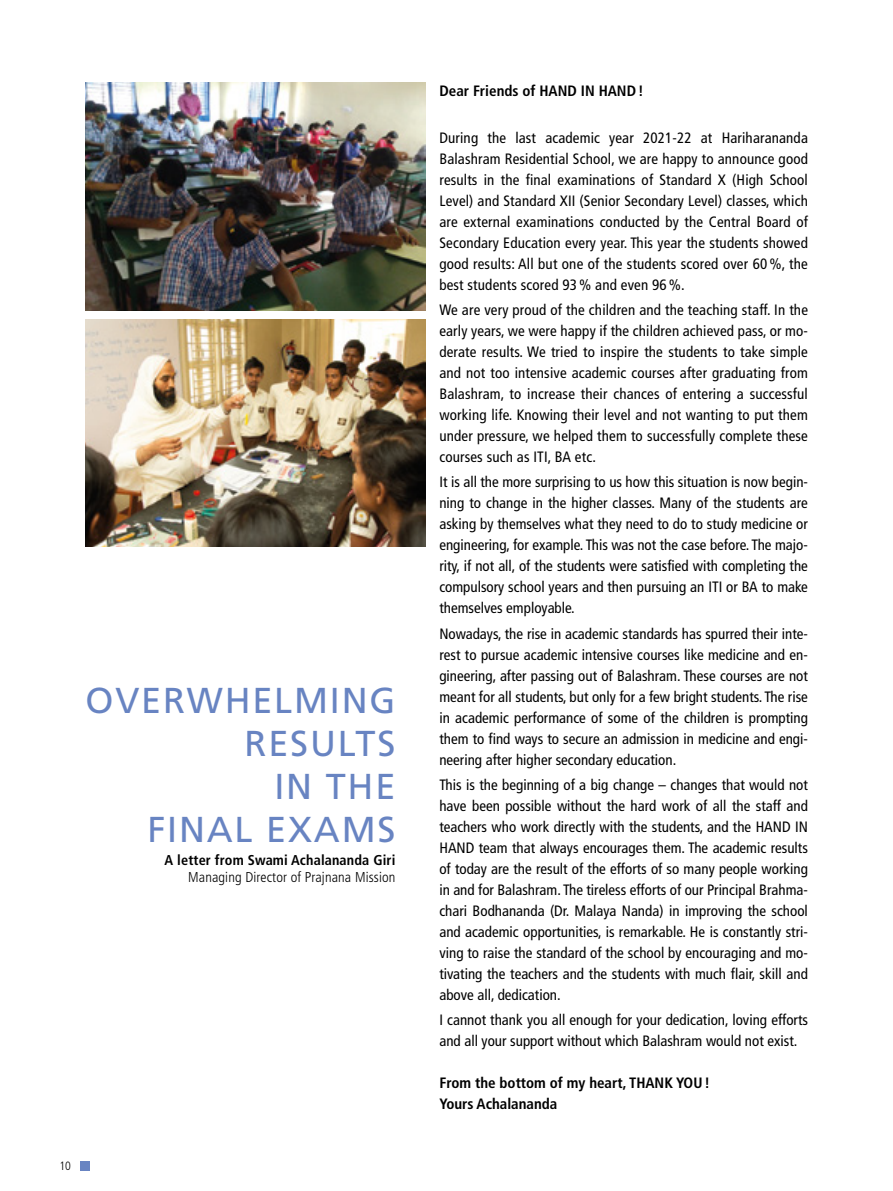
<style>
.page{position:relative;width:893px;height:1191px;background:#fff}
.page>*{position:absolute;margin:0;border:0;box-sizing:border-box;transform-origin:0 0}
.t1{font:36px/43.2px "Frutiger";letter-spacing:.05em;color:#6884c2;text-align:right}
.t2{font:condensed 15px/21px "Frutiger";color:#000;text-align:justify}
.t3{font:700 condensed 15px/21px "Frutiger";color:#000}
.t4{font:300 condensed 14.25px "Frutiger";letter-spacing:.01em;color:#000}
.t5{font:700 condensed 14.25px "Frutiger";letter-spacing:.01em;color:#000}
.t6{font:300 condensed 12px "Frutiger";color:#000}
</style>
<div class="page">
<div style="left:80px;top:1161px;width:9px;height:9px;background:#6884c2"></div>
<img style="left:85px;top:83px;width:340px;height:227px">
<img style="left:85px;top:319px;width:340px;height:227px">
<h1 class="t1" style="left:86px;top:678px;width:311px">OVERWHELMING<br>RESULTS<br>IN THE<br>FINAL EXAMS</h1>
<p class="t5" style="left:165px;top:851px;width:232px">A letter from Swami Achalananda Giri</p>
<p class="t4" style="left:188px;top:868px;width:209px">Managing Director of Prajnana Mission</p>
<p class="t6" style="left:60px;top:1159px;width:13px">10</p>
<p class="t3" style="left:439px;top:81px;width:206px">Dear Friends of HAND IN HAND!</p>
<p class="t2" style="left:439px;top:127px;width:370px">During the last academic year 2021-22 at Hariharananda Balashram Residential School, we are happy to announce good results in the final examinations of Standard X (High School Level) and Standard XII (Senior Secondary Level) classes, which are external examinations conducted by the Central Board of Secondary Education every year. This year the students showed good results: All but one of the students scored over 60 %, the best students scored 93 % and even 96 %.</p>
<p class="t2" style="left:439px;top:299px;width:370px">We are very proud of the children and the teaching staff. In the early years, we were happy if the children achieved pass, or mo&shy;derate results. We tried to inspire the students to take simple and not too intensive academic courses after graduating from Balashram, to increase their chances of entering a successful working life. Knowing their level and not wanting to put them under pressure, we helped them to successfully complete these courses such as ITI, BA etc.</p>
<p class="t2" style="left:439px;top:471px;width:370px">It is all the more surprising to us how this situation is now begin&shy;ning to change in the higher classes. Many of the students are asking by themselves what they need to do to study medicine or engineering, for example. This was not the case before. The majo&shy;rity, if not all, of the students were satisfied with completing the compulsory school years and then pursuing an ITI or BA to make themselves employable.</p>
<p class="t2" style="left:439px;top:623px;width:370px">Nowadays, the rise in academic standards has spurred their inte&shy;rest to pursue academic intensive courses like medicine and en&shy;gineering, after passing out of Balashram. These courses are not meant for all students, but only for a few bright students. The rise in academic performance of some of the children is prompting them to find ways to secure an admission in medicine and engi&shy;neering after higher secondary education.</p>
<p class="t2" style="left:439px;top:774px;width:370px">This is the beginning of a big change – changes that would not have been possible without the hard work of all the staff and teachers who work directly with the students, and the HAND IN HAND team that always encourages them. The academic results of today are the result of the efforts of so many people working in and for Balashram. The tireless efforts of our Principal Brahma&shy;chari Bodhananda (Dr. Malaya Nanda) in improving the school and academic opportunities, is remarkable. He is constantly stri&shy;ving to raise the standard of the school by encouraging and mo&shy;tivating the teachers and the students with much flair, skill and above all, dedication.</p>
<p class="t2" style="left:439px;top:1009px;width:370px">I cannot thank you all enough for your dedication, loving efforts and all your support without which Balashram would not exist.</p>
<p class="t3" style="left:439px;top:1072px;width:272px">From the bottom of my heart, THANK YOU!<br>Yours Achalananda</p>
</div>
